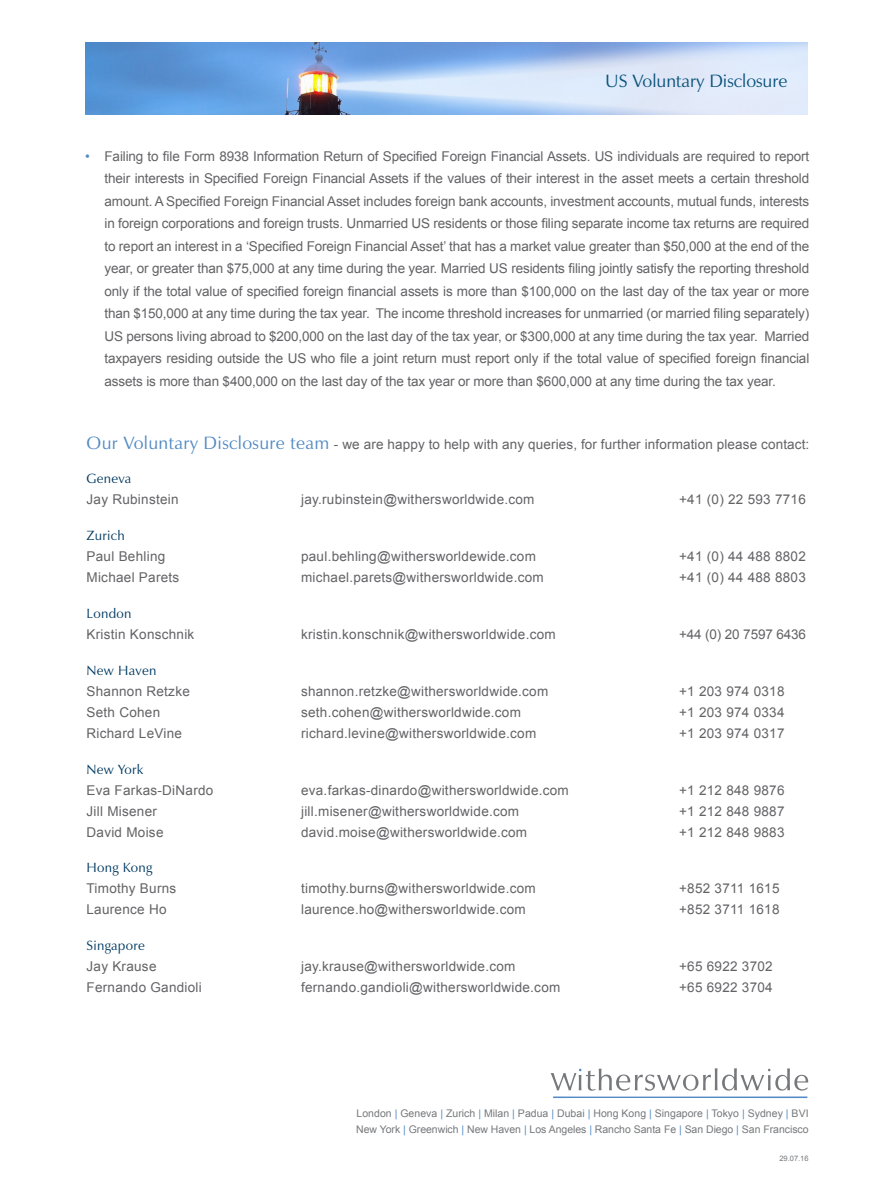
<style>
.page{position:relative;width:893px;height:1187px;background:#fff}
.page>*{position:absolute;margin:0;border:0;box-sizing:border-box;transform-origin:0 0}
.table_text{font:18px "Zapf Humanist 601 BT";color:#0b537b}
.body_copy{font:13.5px/22.5px "Arial";letter-spacing:.02em;color:#636366;text-align:justify}
.body_copy-2{font:13.5px "Zapf Humanist 601 BT";letter-spacing:.02em;color:#003a62}
.body_copy-3{font:13.5px "Arial";letter-spacing:-.01em;color:#636366}
.t1{font:10.5px "Arial";letter-spacing:-.005em;color:#76787b}
.t2{font:7.5px "Arial";color:#76787b}
.s1{color:#518ac4}
.s2{font-family:"Zapf Humanist 601 BT";font-size:18px;color:#518ac4}
</style>
<div class="page">
<svg style="left:553px;top:1096px;width:254px;height:1px"></svg>
<svg style="left:551px;top:1068px;width:257px;height:22px"></svg>
<img style="left:85px;top:43px;width:723px;height:72px">
<p class="table_text" style="left:605px;top:70px;width:184px">US Voluntary Disclosure</p>
<p class="body_copy" style="left:105px;top:145px;width:706px;text-indent:-20px"><span class="s1">•</span> Failing to file Form 8938 Information Return of Specified Foreign Financial Assets. US individuals are required to report their interests in Specified Foreign Financial Assets if the values of their interest in the asset meets a certain threshold amount. A Specified Foreign Financial Asset includes foreign bank accounts, investment accounts, mutual funds, interests in foreign corporations and foreign trusts. Unmarried US residents or those filing separate income tax returns are required to report an interest in a ‘Specified Foreign Financial Asset’ that has a market value greater than $50,000 at the end of the year, or greater than $75,000 at any time during the year. Married US residents filing jointly satisfy the reporting threshold only if the total value of specified foreign financial assets is more than $100,000 on the last day of the tax year or more than $150,000 at any time during the tax year. The income threshold increases for unmarried (or married filing separately)<br>US persons living abroad to $200,000 on the last day of the tax year, or $300,000 at any time during the tax year. Married taxpayers residing outside the US who file a joint return must report only if the total value of specified foreign financial assets is more than $400,000 on the last day of the tax year or more than $600,000 at any time during the tax year.</p>
<p class="body_copy" style="left:87px;top:433px;width:724px"><span class="s2">Our Voluntary Disclosure team</span> - we are happy to help with any queries, for further information please contact:</p>
<p class="body_copy-2" style="left:87px;top:470px;width:46px">Geneva</p>
<p class="body_copy" style="left:87px;top:488px;width:94px">Jay Rubinstein</p>
<p class="body_copy" style="left:301px;top:488px;width:235px">jay.rubinstein@withersworldwide.com</p>
<p class="body_copy" style="left:679px;top:488px;width:128px">+41 (0) 22 593 7716</p>
<p class="body_copy-2" style="left:87px;top:526px;width:40px">Zurich</p>
<p class="body_copy" style="left:87px;top:545px;width:80px">Paul Behling</p>
<p class="body_copy" style="left:301px;top:545px;width:236px">paul.behling@withersworldewide.com</p>
<p class="body_copy" style="left:679px;top:545px;width:128px">+41 (0) 44 488 8802</p>
<p class="body_copy" style="left:87px;top:566px;width:94px">Michael Parets</p>
<p class="body_copy" style="left:301px;top:566px;width:244px">michael.parets@withersworldwide.com</p>
<p class="body_copy" style="left:679px;top:566px;width:128px">+41 (0) 44 488 8803</p>
<p class="body_copy-2" style="left:87px;top:604px;width:47px">London</p>
<p class="body_copy" style="left:87px;top:622px;width:109px">Kristin Konschnik</p>
<p class="body_copy" style="left:301px;top:622px;width:256px">kristin.konschnik@withersworldwide.com</p>
<p class="body_copy-3" style="left:679px;top:625px;width:128px">+44 (0) 20 7597 6436</p>
<p class="body_copy-2" style="left:87px;top:661px;width:71px">New Haven</p>
<p class="body_copy" style="left:87px;top:679px;width:105px">Shannon Retzke</p>
<p class="body_copy" style="left:301px;top:679px;width:249px">shannon.retzke@withersworldwide.com</p>
<p class="body_copy" style="left:679px;top:679px;width:107px">+1 203 974 0318</p>
<p class="body_copy" style="left:87px;top:700px;width:75px">Seth Cohen</p>
<p class="body_copy" style="left:301px;top:700px;width:221px">seth.cohen@withersworldwide.com</p>
<p class="body_copy" style="left:679px;top:700px;width:107px">+1 203 974 0334</p>
<p class="body_copy" style="left:87px;top:721px;width:97px">Richard LeVine</p>
<p class="body_copy" style="left:301px;top:721px;width:237px">richard.levine@withersworldwide.com</p>
<p class="body_copy" style="left:679px;top:721px;width:107px">+1 203 974 0317</p>
<p class="body_copy-2" style="left:87px;top:760px;width:58px">New York</p>
<p class="body_copy" style="left:87px;top:778px;width:128px">Eva Farkas-DiNardo</p>
<p class="body_copy" style="left:301px;top:778px;width:269px">eva.farkas-dinardo@withersworldwide.com</p>
<p class="body_copy" style="left:679px;top:778px;width:107px">+1 212 848 9876</p>
<p class="body_copy" style="left:87px;top:799px;width:72px">Jill Misener</p>
<p class="body_copy" style="left:301px;top:799px;width:220px">jill.misener@withersworldwide.com</p>
<p class="body_copy" style="left:679px;top:799px;width:107px">+1 212 848 9887</p>
<p class="body_copy" style="left:87px;top:820px;width:78px">David Moise</p>
<p class="body_copy" style="left:301px;top:820px;width:228px">david.moise@withersworldwide.com</p>
<p class="body_copy" style="left:679px;top:820px;width:107px">+1 212 848 9883</p>
<p class="body_copy-2" style="left:87px;top:859px;width:67px">Hong Kong</p>
<p class="body_copy" style="left:87px;top:877px;width:91px">Timothy Burns</p>
<p class="body_copy" style="left:301px;top:877px;width:236px">timothy.burns@withersworldwide.com</p>
<p class="body_copy" style="left:679px;top:877px;width:102px">+852 3711 1615</p>
<p class="body_copy" style="left:87px;top:898px;width:81px">Laurence Ho</p>
<p class="body_copy" style="left:301px;top:898px;width:226px">laurence.ho@withersworldwide.com</p>
<p class="body_copy" style="left:679px;top:898px;width:102px">+852 3711 1618</p>
<p class="body_copy-2" style="left:87px;top:937px;width:60px">Singapore</p>
<p class="body_copy" style="left:87px;top:955px;width:71px">Jay Krause</p>
<p class="body_copy" style="left:301px;top:955px;width:216px">jay.krause@withersworldwide.com</p>
<p class="body_copy" style="left:679px;top:955px;width:95px">+65 6922 3702</p>
<p class="body_copy" style="left:87px;top:976px;width:117px">Fernando Gandioli</p>
<p class="body_copy" style="left:301px;top:976px;width:261px">fernando.gandioli@withersworldwide.com</p>
<p class="body_copy" style="left:679px;top:976px;width:95px">+65 6922 3704</p>
<p class="t1" style="left:357px;top:1105px;width:454px">London <span class="s1">|</span> Geneva <span class="s1">|</span> Zurich <span class="s1">|</span> Milan <span class="s1">|</span> Padua <span class="s1">|</span> Dubai <span class="s1">|</span> Hong Kong <span class="s1">|</span> Singapore <span class="s1">|</span> Tokyo <span class="s1">|</span> Sydney <span class="s1">|</span> BVI</p>
<p class="t1" style="left:356px;top:1122px;width:454px">New York <span class="s1">|</span> Greenwich <span class="s1">|</span> New Haven <span class="s1">|</span> Los Angeles <span class="s1">|</span> Rancho Santa Fe <span class="s1">|</span> San Diego <span class="s1">|</span> San Francisco</p>
<p class="t2" style="left:779px;top:1152px;width:31px">29.07.16</p>
</div>
